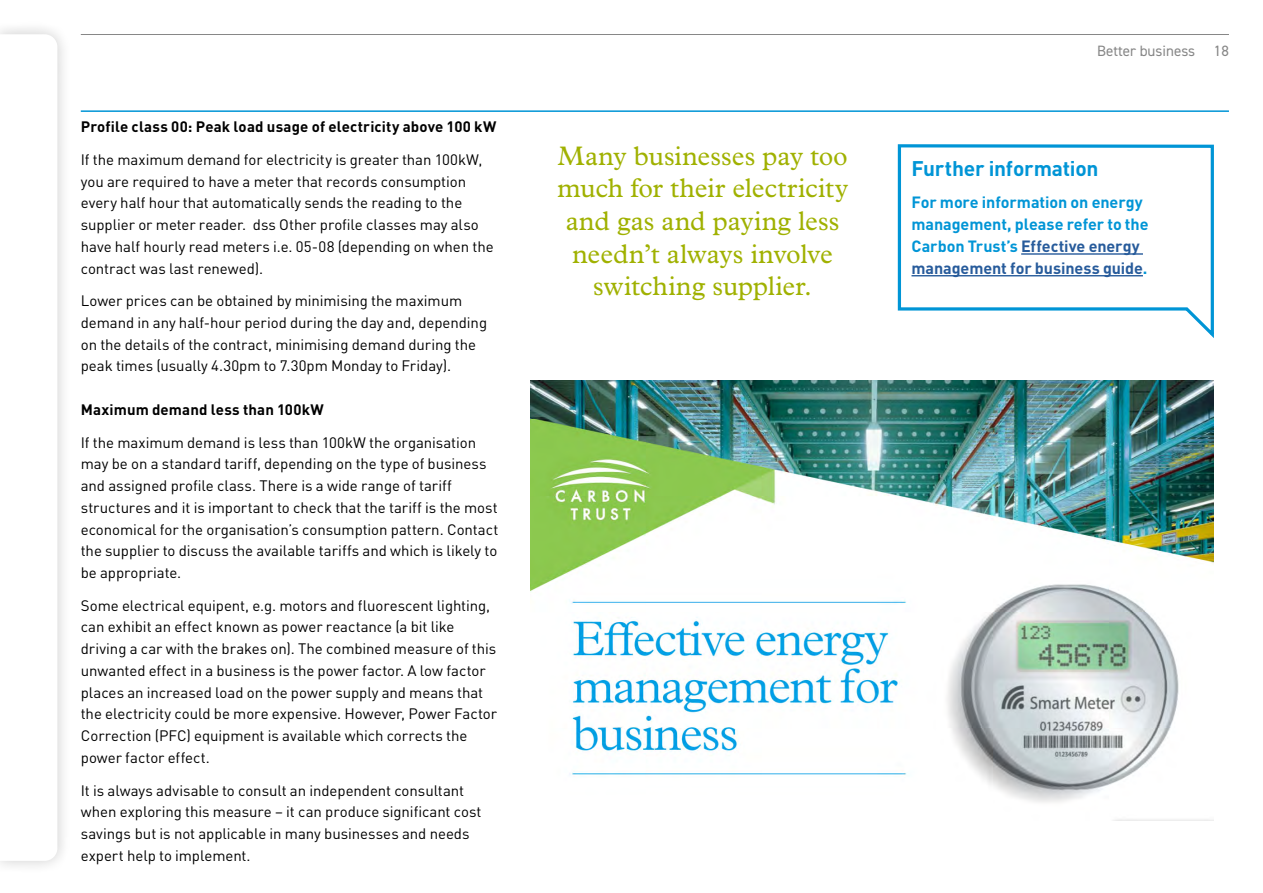
<style>
.page{position:relative;width:1263px;height:893px;background:#fff}
.page>*{position:absolute;margin:0;border:0;box-sizing:border-box;transform-origin:0 0}
.t1{font:27px/32.7px "Plantin Std";color:#a0b101;text-align:center}
.t2{font:700 21px "DINOT";letter-spacing:-.01em;color:#0095d6}
.t3{font:700 16.05px/21.8px "DINOT";letter-spacing:-.005em;color:#0095d6}
.t4{font:15px/21.8px "DINOT";letter-spacing:-.005em;color:#000}
.t5{font:700 15px "DINOT";letter-spacing:.01em;color:#000}
.t6{font:15px "DIN2014";color:#878787}
.s1{color:#275b9b}
</style>
<div class="page">
<hr style="left:81px;top:34px;width:1148px;height:1px;background:#878787">
<hr style="left:81px;top:110px;width:1148px;height:2px;background:#0095d6">
<svg style="left:897px;top:144px;width:317px;height:194px"></svg>
<img style="left:530px;top:381px;width:684px;height:439px">
<div style="left:0;top:20px;width:71px;height:855px;background:#000;opacity:.2"></div>
<svg style="left:0;top:34px;width:57px;height:827px"></svg>
<p class="t5" style="left:81px;top:117px;width:417px">Profile class 00: Peak load usage of electricity above 100 kW</p>
<p class="t4" style="left:81px;top:148px;width:414px">If the maximum demand for electricity is greater than 100kW, you are required to have a meter that records consumption every half hour that automatically sends the reading to the supplier or meter reader. dss Other profile classes may also have half hourly read meters i.e. 05-08 (depending on when the contract was last renewed).</p>
<p class="t4" style="left:81px;top:290px;width:408px">Lower prices can be obtained by minimising the maximum demand in any half-hour period during the day and, depending on the details of the contract, minimising demand during the peak times (usually 4.30pm to 7.30pm Monday to Friday).</p>
<p class="t5" style="left:81px;top:400px;width:245px">Maximum demand less than 100kW</p>
<p class="t4" style="left:81px;top:431px;width:419px">If the maximum demand is less than 100kW the organisation may be on a standard tariff, depending on the type of business and assigned profile class. There is a wide range of tariff structures and it is important to check that the tariff is the most economical for the organisation’s consumption pattern. Contact the supplier to discuss the available tariffs and which is likely to be appropriate.</p>
<p class="t4" style="left:81px;top:594px;width:418px">Some electrical equipent, e.g. motors and fluorescent lighting, can exhibit an effect known as power reactance (a bit like driving a car with the brakes on). The combined measure of this unwanted effect in a business is the power factor. A low factor places an increased load on the power supply and means that the electricity could be more expensive. However, Power Factor Correction (PFC) equipment is available which corrects the power factor effect.</p>
<p class="t4" style="left:81px;top:779px;width:402px">It is always advisable to consult an independent consultant when exploring this measure – it can produce significant cost savings but is not applicable in many businesses and needs expert help to implement.</p>
<h1 class="t1" style="left:557px;top:140px;width:292px">Many businesses pay too much for their electricity and gas and paying less needn’t always involve switching supplier.</h1>
<p class="t6" style="left:1097px;top:41px;width:133px">Better business 18</p>
<h2 class="t2" style="left:911px;top:154px;width:189px">Further information</h2>
<p class="t3" style="left:911px;top:191px;width:239px">For more information on energy management, please refer to the<br>Carbon Trust’s <span class="s1">Effective energy management for business guide</span>.</p>
</div>
